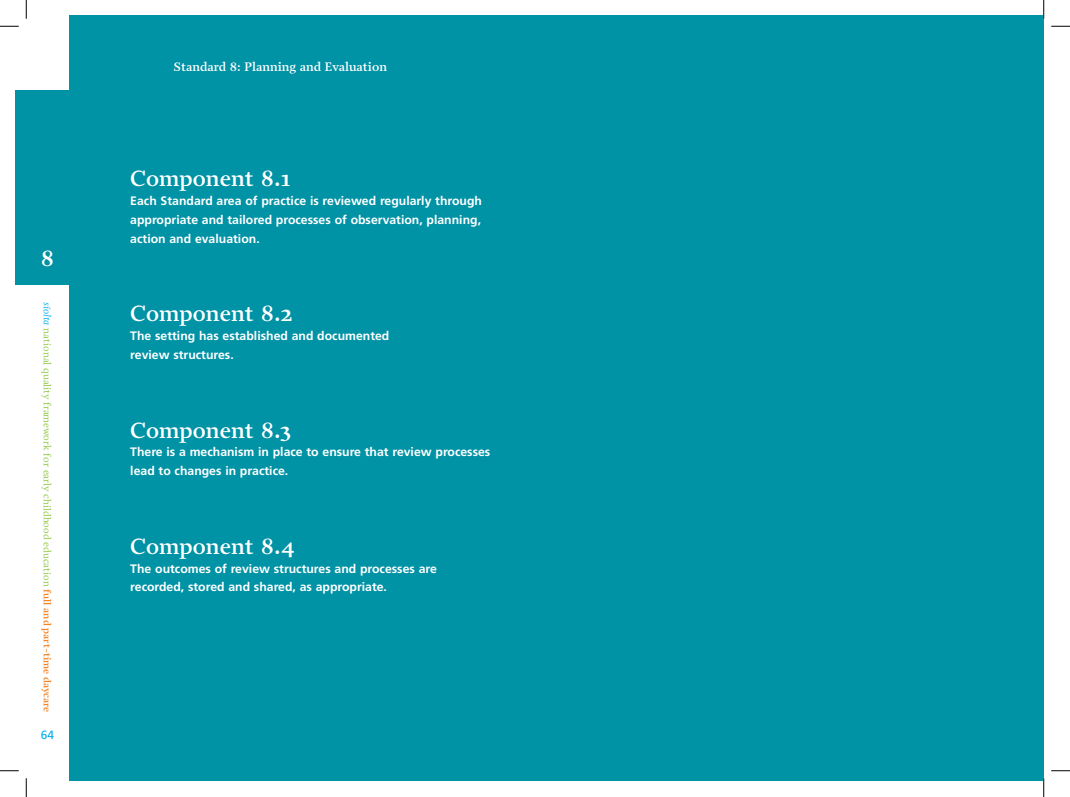
<style>
.page{position:relative;width:1070px;height:797px;background:#fff}
.page>*{position:absolute;margin:0;border:0;box-sizing:border-box;transform-origin:0 0}
.component_heading{font:600 22.5px "Prensa";color:#fff}
.signpost_thin_headin{font:600 12.5px "Prensa";color:#fff}
.body{font:700 12.25px/18.8px "Frutiger";color:#fff}
.think_body{font:11.88px "Frutiger";color:#00aeef}
.t1{font:10px "Prensa";color:#8bc63e}
.s1{font-style:italic;color:#00aeef}
.s2{font-weight:600;color:#f58220}
</style>
<div class="page">
<div style="left:69px;top:16px;width:974px;height:765px;background:#0092a5"></div>
<div style="left:16px;top:90px;width:63px;height:194px;background:#0092a5"></div>
<svg style="left:0;top:25px;width:19px;height:2px"></svg>
<svg style="left:1051px;top:25px;width:18px;height:2px"></svg>
<svg style="left:0;top:770px;width:19px;height:1px"></svg>
<svg style="left:1051px;top:770px;width:18px;height:1px"></svg>
<svg style="left:25px;top:0;width:2px;height:19px"></svg>
<svg style="left:25px;top:778px;width:2px;height:19px"></svg>
<svg style="left:1042px;top:0;width:2px;height:19px"></svg>
<svg style="left:1042px;top:778px;width:2px;height:19px"></svg>
<p class="component_heading" style="left:41px;top:245px;width:15px">8</p>
<p class="t1" style="left:53px;top:302px;width:412px;rotate:90deg"><span class="s1">síolta</span> national quality framework for early childhood education <span class="s2">full and part-time daycare</span></p>
<p class="think_body" style="left:41px;top:727px;width:15px">64</p>
<p class="signpost_thin_headin" style="left:173px;top:59px;width:215px">Standard 8: Planning and Evaluation</p>
<p class="component_heading" style="left:130px;top:165px;width:162px">Component 8.1</p>
<p class="body" style="left:130px;top:191px;width:353px;text-align:justify">Each Standard area of practice is reviewed regularly through appropriate and tailored processes of observation, planning, action and evaluation.</p>
<p class="component_heading" style="left:130px;top:300px;width:164px">Component 8.2</p>
<p class="body" style="left:130px;top:326px;width:261px">The setting has established and documented review structures.</p>
<p class="component_heading" style="left:130px;top:416px;width:162px">Component 8.3</p>
<p class="body" style="left:130px;top:442px;width:361px">There is a mechanism in place to ensure that review processes lead to changes in practice.</p>
<p class="component_heading" style="left:130px;top:533px;width:166px">Component 8.4</p>
<p class="body" style="left:130px;top:559px;width:308px">The outcomes of review structures and processes are recorded, stored and shared, as appropriate.</p>
</div>
